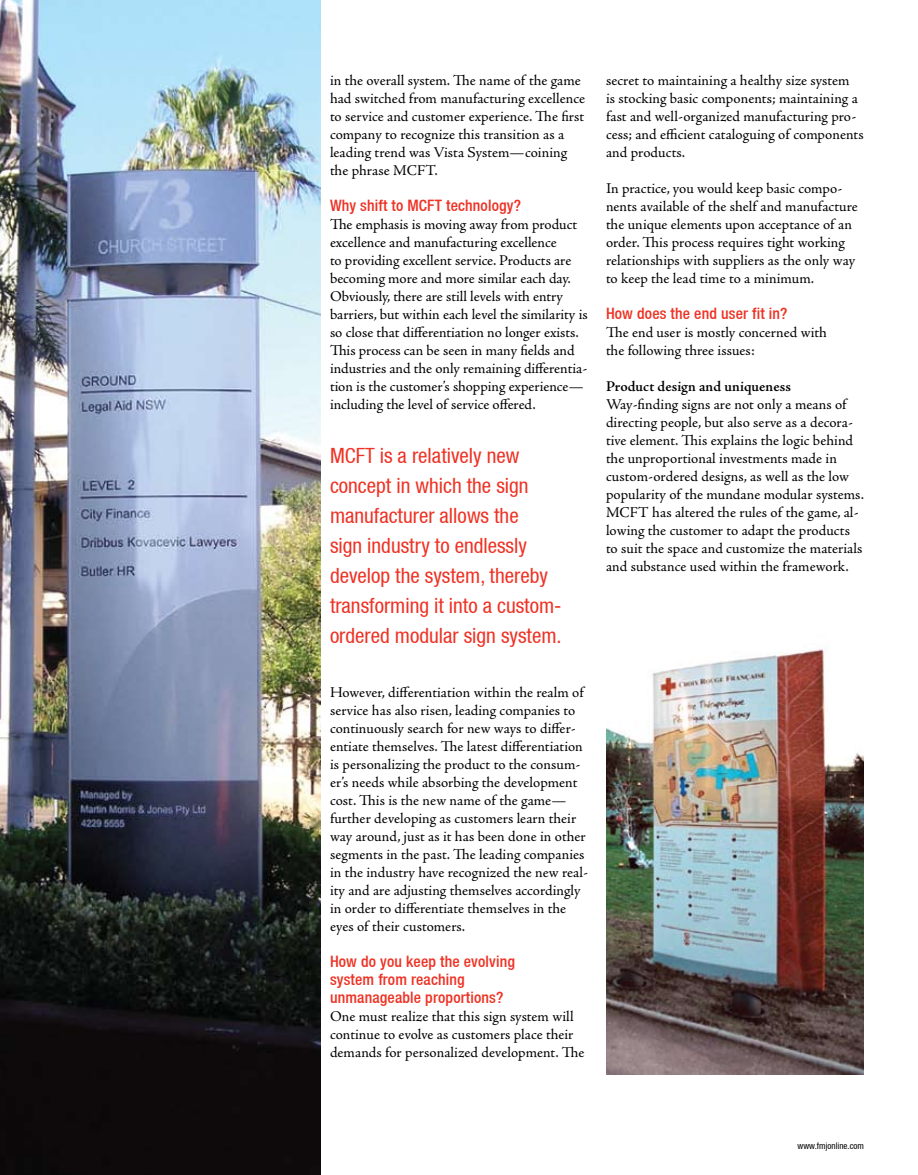
<style>
.page{position:relative;width:918px;height:1175px;background:#fff}
.page>*{position:absolute;margin:0;border:0;box-sizing:border-box;transform-origin:0 0}
.t1{font:condensed 21px/30px "Helvetica Neue LT";color:#ee3224}
.t2{font:500 condensed 15.75px/18px "Helvetica Neue LT";letter-spacing:.01em;color:#ee3224}
.t3{font:15px/18px "Adobe Jenson Pro";color:#000}
.t4{font:600 15px "Adobe Jenson Pro";color:#000}
.t5{font:condensed 9px "Helvetica Neue LT";color:#000}
</style>
<div class="page">
<img style="left:0;top:0;width:320px;height:1174px">
<img style="left:606px;top:646px;width:258px;height:428px">
<p class="t3" style="left:330px;top:72px;width:257px">in the overall system. The name of the game had switched from manufacturing excellence to service and customer experience. The first company to recognize this transition as a leading trend was Vista System—coining the phrase MCFT.</p>
<p class="t2" style="left:330px;top:196px;width:193px">Why shift to MCFT technology?</p>
<p class="t3" style="left:330px;top:216px;width:259px">The emphasis is moving away from product excellence and manufacturing excellence<br>to providing excellent service. Products are becoming more and more similar each day.<br>Obviously, there are still levels with entry barriers, but within each level the similarity is so close that differentiation no longer exists.<br>This process can be seen in many fields and industries and the only remaining differentia&shy;tion is the customer’s shopping experience— including the level of service offered.</p>
<h1 class="t1" style="left:330px;top:440px;width:233px">MCFT is a relatively new concept in which the sign manufacturer allows the<br>sign industry to endlessly develop the system, thereby transforming it into a custom&shy;ordered modular sign system.</h1>
<p class="t3" style="left:330px;top:684px;width:259px">However, differentiation within the realm of service has also risen, leading companies to continuously search for new ways to differ&shy;entiate themselves. The latest differentiation is personalizing the product to the consum&shy;er’s needs while absorbing the development cost. This is the new name of the game— further developing as customers learn their way around, just as it has been done in other segments in the past. The leading companies in the industry have recognized the new real&shy;ity and are adjusting themselves accordingly in order to differentiate themselves in the eyes of their customers.</p>
<p class="t2" style="left:330px;top:952px;width:187px">How do you keep the evolving system from reaching unmanageable proportions?</p>
<p class="t3" style="left:330px;top:1008px;width:256px">One must realize that this sign system will continue to evolve as customers place their demands for personalized development. The</p>
<p class="t3" style="left:606px;top:72px;width:259px">secret to maintaining a healthy size system<br>is stocking basic components; maintaining a fast and well-organized manufacturing pro&shy;cess; and efficient cataloguing of components and products.</p>
<p class="t3" style="left:606px;top:180px;width:253px">In practice, you would keep basic compo&shy;nents available of the shelf and manufacture the unique elements upon acceptance of an order. This process requires tight working relationships with suppliers as the only way to keep the lead time to a minimum.</p>
<p class="t2" style="left:606px;top:304px;width:183px">How does the end user fit in?</p>
<p class="t3" style="left:606px;top:324px;width:222px">The end user is mostly concerned with the following three issues:</p>
<p class="t4" style="left:606px;top:378px;width:186px">Product design and uniqueness</p>
<p class="t3" style="left:606px;top:396px;width:260px">Way-finding signs are not only a means of directing people, but also serve as a decora&shy;tive element. This explains the logic behind the unproportional investments made in custom-ordered designs, as well as the low popularity of the mundane modular systems.<br>MCFT has altered the rules of the game, al&shy;lowing the customer to adapt the products to suit the space and customize the materials and substance used within the framework.</p>
<p class="t5" style="left:798px;top:1140px;width:68px">www.fmjonline.com</p>
</div>
